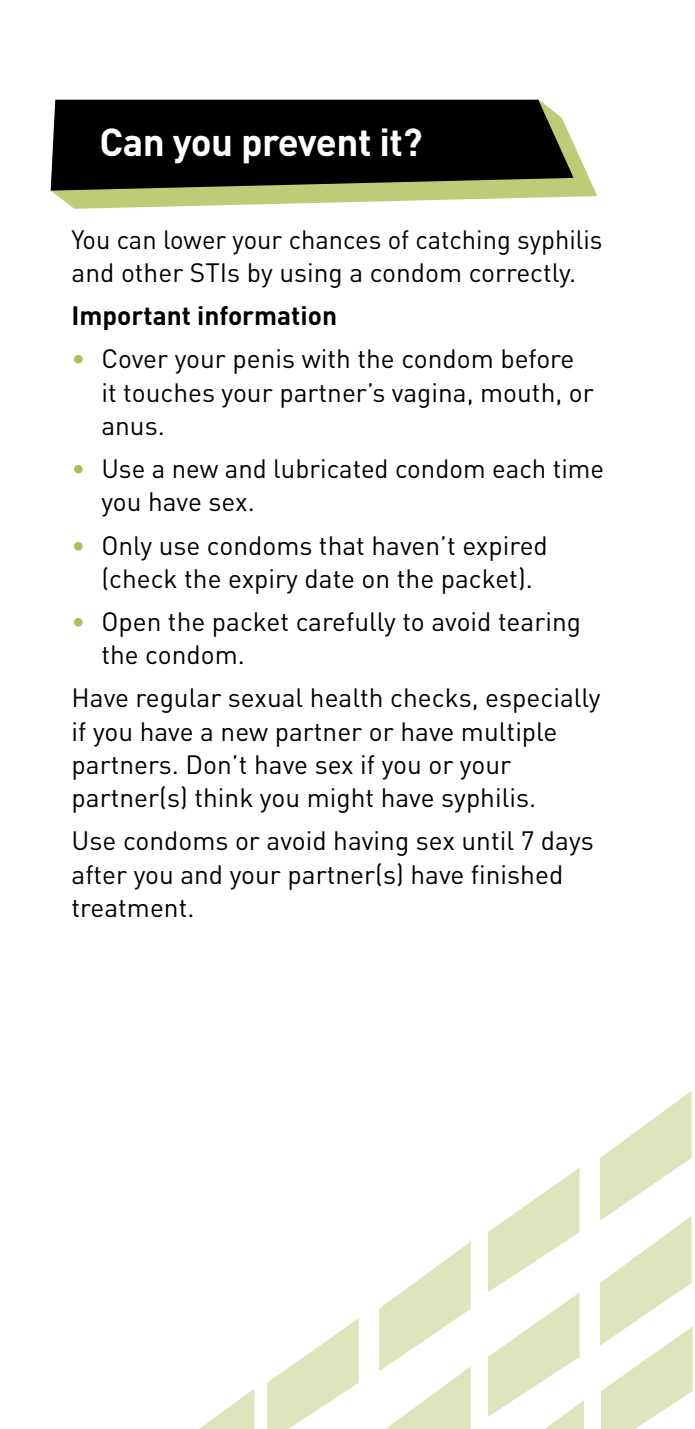
<style>
.page{position:relative;width:695px;height:1429px;background:#fff}
.page>*{position:absolute;margin:0;border:0;box-sizing:border-box;transform-origin:0 0}
.t1{font:700 38.5px "DIN Pro";letter-spacing:-.015em;color:#fff}
.t2{font:26.25px/33.2px "DIN Pro";color:#000}
.t3{font:700 26.25px "DIN Pro";color:#000}
.s1{color:#adbf52}
</style>
<div class="page">
<svg style="left:51px;top:142px;width:546px;height:67px;fill:#c0cb77"></svg>
<svg style="left:51px;top:100px;width:522px;height:91px;background:#14150e"></svg>
<svg style="left:199px;top:1389px;width:55px;height:40px"></svg>
<svg style="left:267px;top:1319px;width:91px;height:110px"></svg>
<svg style="left:379px;top:1242px;width:91px;height:187px"></svg>
<svg style="left:600px;top:1091px;width:92px;height:338px"></svg>
<svg style="left:488px;top:1168px;width:95px;height:261px"></svg>
<h1 class="t1" style="left:100px;top:116px;width:324px">Can you prevent it?</h1>
<p class="t2" style="left:72px;top:221px;width:532px">You can lower your chances of catching syphilis and other STIs by using a condom correctly.</p>
<p class="t3" style="left:72px;top:298px;width:267px">Important information</p>
<p class="t2" style="left:101px;top:341px;width:494px;text-indent:-30px"><span class="s1">•</span> Cover your penis with the condom before it touches your partner’s vagina, mouth, or anus.</p>
<p class="t2" style="left:101px;top:451px;width:504px;text-indent:-30px"><span class="s1">•</span> Use a new and lubricated condom each time you have sex.</p>
<p class="t2" style="left:72px;top:527px;width:477px;text-align:center"><span class="s1">•</span> Only use condoms that haven’t expired (check the expiry date on the packet).</p>
<p class="t2" style="left:101px;top:604px;width:481px;text-indent:-30px"><span class="s1">•</span> Open the packet carefully to avoid tearing the condom.</p>
<p class="t2" style="left:72px;top:680px;width:530px">Have regular sexual health checks, especially if you have a new partner or have multiple partners. Don’t have sex if you or your partner(s) think you might have syphilis.</p>
<p class="t2" style="left:72px;top:823px;width:523px">Use condoms or avoid having sex until 7 days after you and your partner(s) have finished treatment.</p>
</div>
